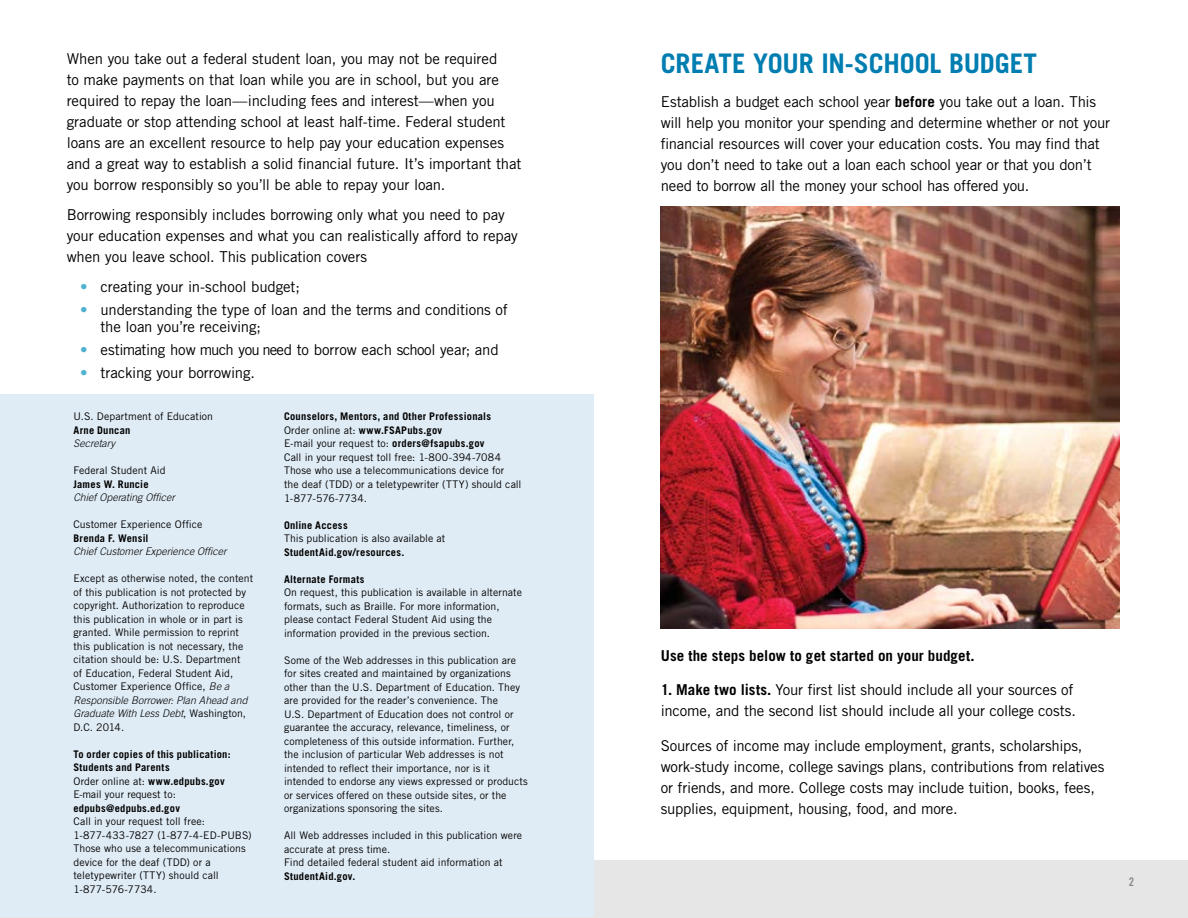
<style>
.page{position:relative;width:1188px;height:918px;background:#fff}
.page>*{position:absolute;margin:0;border:0;box-sizing:border-box;transform-origin:0 0}
.t1{font:700 27px "Trade Gothic LT Std";letter-spacing:-.01em;color:#007db1}
.t2{font:15px/21px "Trade Gothic LT Std";letter-spacing:-.01em;color:#000}
.t3{font:700 15px "Trade Gothic LT Std";letter-spacing:.005em;color:#000}
.t4{font:12px "Trade Gothic LT Std Bd Cn 20";color:#8b8a8e}
.t5{font:10.5px/13.5px "Trade Gothic LT Std";letter-spacing:.005em;color:#000}
.t6{font:italic 300 10.5px/13.5px "Trade Gothic LT Std";letter-spacing:.005em;color:#000}
.t7{font:700 10.5px/13.5px "Trade Gothic LT Std";letter-spacing:.025em;color:#000}
.s1{color:#4fb3cf}
.s2{font-weight:700}
.s3{font-weight:300;font-style:italic}
.s4{font-weight:400;font-style:normal}
.s5{font-weight:700;font-style:normal}
.s6{font-weight:400}
</style>
<div class="page">
<div style="left:0;top:861px;width:1188px;height:57px;background:#e6e6e7"></div>
<div style="left:0;top:394px;width:593px;height:523px;background:#e0ecf5"></div>
<img style="left:661px;top:207px;width:459px;height:422px">
<p class="t2" style="left:67px;top:48px;width:456px">When you take out a federal student loan, you may not be required<br>to make payments on that loan while you are in school, but you are required to repay the loan—including fees and interest—when you graduate or stop attending school at least half-time. Federal student loans are an excellent resource to help pay your education expenses and a great way to establish a solid financial future. It’s important that you borrow responsibly so you’ll be able to repay your loan.</p>
<p class="t2" style="left:67px;top:204px;width:453px">Borrowing responsibly includes borrowing only what you need to pay your education expenses and what you can realistically afford to repay when you leave school. This publication covers</p>
<p class="t2" style="left:80px;top:276px;width:221px"><span class="s1">•</span> creating your in-school budget;</p>
<p class="t2" style="left:100px;top:302px;width:409px;line-height:16.5px;text-indent:-20px"><span class="s1">•</span> understanding the type of loan and the terms and conditions of the loan you’re receiving;</p>
<p class="t2" style="left:80px;top:339px;width:420px"><span class="s1">•</span> estimating how much you need to borrow each school year; and</p>
<p class="t2" style="left:80px;top:362px;width:176px"><span class="s1">•</span> tracking your borrowing.</p>
<p class="t5" style="left:74px;top:410px;width:141px">U.S. Department of Education<br><span class="s2">Arne Duncan<br></span><span class="s3">Secretary</span></p>
<p class="t6" style="left:74px;top:464px;width:103px"><span class="s4">Federal Student Aid<br></span><span class="s5">James W. Runcie<br></span>Chief Operating Officer</p>
<p class="t6" style="left:74px;top:518px;width:155px"><span class="s4">Customer Experience Office<br></span><span class="s5">Brenda F. Wensil<br></span>Chief Customer Experience Officer</p>
<p class="t5" style="left:74px;top:572px;width:181px">Except as otherwise noted, the content of this publication is not protected by copyright. Authorization to reproduce this publication in whole or in part is granted. While permission to reprint this publication is not necessary, the citation should be: U.S. Department<br>of Education, Federal Student Aid, Customer Experience Office, <span class="s3">Be a Responsible Borrower: Plan Ahead and Graduate With Less Debt</span>, Washington, D.C. 2014.</p>
<p class="t5" style="left:74px;top:747px;width:180px"><span class="s2">To order copies of this publication:<br>Students and Parents<br></span>Order online at: <span class="s2">www.edpubs.gov<br></span>E-mail your request to: <span class="s2">edpubs@edpubs.ed.gov<br></span>Call in your request toll free:<br>1-877-433-7827 (1-877-4-ED-PUBS)<br>Those who use a telecommunications device for the deaf (TDD) or a teletypewriter (TTY) should call<br>1-877-576-7734.</p>
<p class="t5" style="left:284px;top:410px;width:239px"><span class="s2">Counselors, Mentors, and Other Professionals<br></span>Order online at: <span class="s2">www.FSAPubs.gov<br></span>E-mail your request to: <span class="s2">orders@fsapubs.gov<br></span>Call in your request toll free: 1-800-394-7084<br>Those who use a telecommunications device for the deaf (TDD) or a teletypewriter (TTY) should call 1-877-576-7734.</p>
<p class="t7" style="left:284px;top:518px;width:163px">Online Access<br><span class="s6">This publication is also available at<br></span>StudentAid.gov/resources.</p>
<p class="t5" style="left:284px;top:572px;width:239px"><span class="s2">Alternate Formats<br></span>On request, this publication is available in alternate formats, such as Braille. For more information, please contact Federal Student Aid using the information provided in the previous section.</p>
<p class="t5" style="left:284px;top:653px;width:245px">Some of the Web addresses in this publication are for sites created and maintained by organizations other than the U.S. Department of Education. They are provided for the reader’s convenience. The<br>U.S. Department of Education does not control or guarantee the accuracy, relevance, timeliness, or completeness of this outside information. Further, the inclusion of particular Web addresses is not intended to reflect their importance, nor is it intended to endorse any views expressed or products or services offered on these outside sites, or the organizations sponsoring the sites.</p>
<p class="t5" style="left:284px;top:828px;width:240px">All Web addresses included in this publication were accurate at press time.<br>Find detailed federal student aid information at <span class="s2">StudentAid.gov.</span></p>
<h2 class="t1" style="left:661px;top:46px;width:378px">CREATE YOUR IN-SCHOOL BUDGET</h2>
<p class="t2" style="left:661px;top:91px;width:451px">Establish a budget each school year <span class="s2">before</span> you take out a loan. This will help you monitor your spending and determine whether or not your financial resources will cover your education costs. You may find that you don’t need to take out a loan each school year or that you don’t need to borrow all the money your school has offered you.</p>
<h3 class="t3" style="left:661px;top:646px;width:315px">Use the steps below to get started on your budget.</h3>
<p class="t2" style="left:661px;top:679px;width:417px"><span class="s2">1. Make two lists.</span> Your first list should include all your sources of income, and the second list should include all your college costs.</p>
<p class="t2" style="left:661px;top:735px;width:445px">Sources of income may include employment, grants, scholarships, work-study income, college savings plans, contributions from relatives or friends, and more. College costs may include tuition, books, fees, supplies, equipment, housing, food, and more.</p>
<p class="t4" style="left:1129px;top:875px;width:7px">2</p>
</div>
